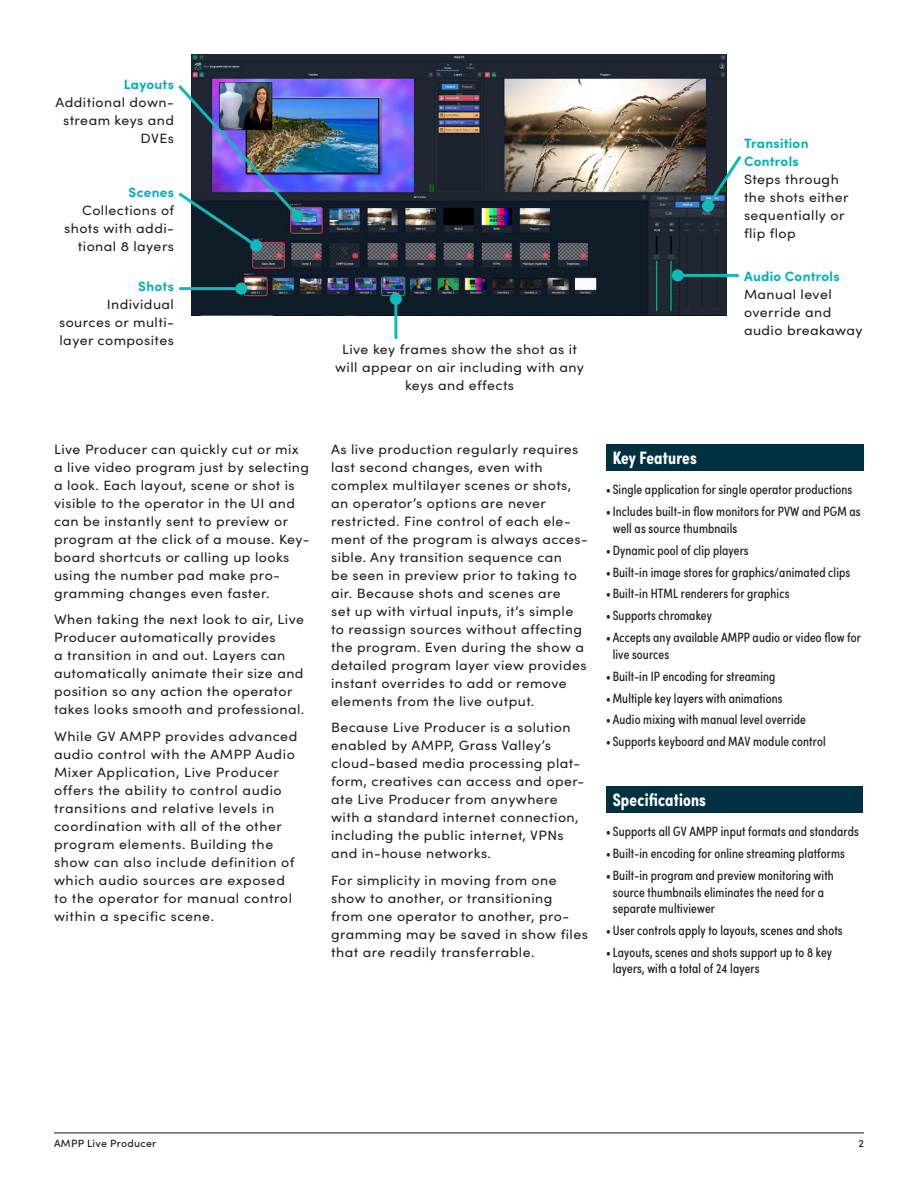
<style>
.page{position:relative;width:918px;height:1188px;background:#fff}
.page>*{position:absolute;margin:0;border:0;box-sizing:border-box;transform-origin:0 0}
._01_Table_Heading_12{font:700 18px "Sofia Pro Condensed";letter-spacing:.01em;color:#fff}
._00_Cond_Section_Hea{font:700 18px "Sofia Pro Condensed";letter-spacing:.01em;color:#fff}
._01_Body_copy_9_12pt{font:13.5px/18px "Sofia Pro";letter-spacing:.03em;color:#231f20;scale:1.05 1}
.t1{font:13.5px/16.5px "Sofia Pro Condensed";letter-spacing:.01em;color:#231f20}
._04_Heading_C_9_12pt{font:700 13.5px/18px "Sofia Pro";letter-spacing:.02em;color:#00afbc}
.t2{font:500 10.5px "Sofia Pro";letter-spacing:.03em;color:#231f20}
</style>
<div class="page">
<hr style="left:54px;top:1132px;width:810px;height:1px;background:#231f20">
<div style="left:606px;top:444px;width:258px;height:27px;background:#003140"></div>
<img style="left:191px;top:54px;width:535px;height:261px">
<div style="left:291px;top:210px;width:12px;height:12px;background:#10bab9;border-radius:50%"></div>
<img style="left:178px;top:82px;width:123px;height:168px">
<div style="left:250px;top:240px;width:12px;height:12px;background:#10bab9;border-radius:50%"></div>
<hr style="left:179px;top:287px;width:62px;height:3px;background:#10bab9">
<div style="left:235px;top:283px;width:12px;height:12px;background:#10bab9;border-radius:50%"></div>
<hr style="left:394px;top:299px;width:3px;height:40px;background:#10bab9">
<div style="left:390px;top:293px;width:12px;height:12px;background:#10bab9;border-radius:50%"></div>
<svg style="left:704px;top:153px;width:38px;height:57px"></svg>
<div style="left:702px;top:200px;width:12px;height:12px;background:#10bab9;border-radius:50%"></div>
<hr style="left:678px;top:274px;width:61px;height:3px;background:#10bab9">
<div style="left:672px;top:269px;width:12px;height:12px;background:#10bab9;border-radius:50%"></div>
<div style="left:606px;top:786px;width:257px;height:27px;background:#003140"></div>
<p class="_04_Heading_C_9_12pt" style="left:124px;top:74px;width:52px">Layouts</p>
<p class="_01_Body_copy_9_12pt" style="left:56px;top:93px;width:114px;text-align:right">Additional down&shy;stream keys and<br>DVEs</p>
<p class="_04_Heading_C_9_12pt" style="left:129px;top:182px;width:47px">Scenes</p>
<p class="_01_Body_copy_9_12pt" style="left:64px;top:200px;width:106px;text-align:right">Collections of shots with addi&shy;tional 8 layers</p>
<p class="_04_Heading_C_9_12pt" style="left:138px;top:276px;width:37px">Shots</p>
<p class="_01_Body_copy_9_12pt" style="left:59px;top:295px;width:111px;text-align:justify;text-indent:48px">Individual sources or multi&shy;layer composites</p>
<p class="_01_Body_copy_9_12pt" style="left:54px;top:439px;width:245px">Live Producer can quickly cut or mix a live video program just by selecting a look. Each layout, scene or shot is visible to the operator in the UI and can be instantly sent to preview or program at the click of a mouse. Key&shy;board shortcuts or calling up looks using the number pad make pro&shy;gramming changes even faster.</p>
<p class="_01_Body_copy_9_12pt" style="left:54px;top:610px;width:240px">When taking the next look to air, Live Producer automatically provides<br>a transition in and out. Layers can automatically animate their size and position so any action the operator takes looks smooth and professional.</p>
<p class="_01_Body_copy_9_12pt" style="left:54px;top:726px;width:233px">While GV AMPP provides advanced audio control with the AMPP Audio<br>Mixer Application, Live Producer offers the ability to control audio transitions and relative levels in coordination with all of the other program elements. Building the show can also include definition of which audio sources are exposed to the operator for manual control within a specific scene.</p>
<p class="_01_Body_copy_9_12pt" style="left:335px;top:340px;width:238px;text-align:center">Live key frames show the shot as it will appear on air including with any keys and effects</p>
<p class="_04_Heading_C_9_12pt" style="left:744px;top:134px;width:66px">Transition<br>Controls</p>
<p class="_01_Body_copy_9_12pt" style="left:744px;top:170px;width:101px">Steps through the shots either sequentially or flip flop</p>
<p class="_04_Heading_C_9_12pt" style="left:744px;top:266px;width:97px">Audio Controls</p>
<p class="_01_Body_copy_9_12pt" style="left:744px;top:284px;width:115px">Manual level override and audio breakaway</p>
<p class="_01_Body_copy_9_12pt" style="left:331px;top:439px;width:246px">As live production regularly requires last second changes, even with complex multilayer scenes or shots, an operator’s options are never restricted. Fine control of each ele&shy;ment of the program is always acces&shy;sible. Any transition sequence can<br>be seen in preview prior to taking to air. Because shots and scenes are<br>set up with virtual inputs, it’s simple to reassign sources without affecting the program. Even during the show a detailed program layer view provides instant overrides to add or remove elements from the live output.</p>
<p class="_01_Body_copy_9_12pt" style="left:331px;top:718px;width:243px">Because Live Producer is a solution enabled by AMPP, Grass Valley’s cloud-based media processing plat&shy;form, creatives can access and oper&shy;ate Live Producer from anywhere with a standard internet connection, including the public internet, VPNs and in-house networks.</p>
<p class="_01_Body_copy_9_12pt" style="left:331px;top:870px;width:246px">For simplicity in moving from one show to another, or transitioning<br>from one operator to another, pro&shy;gramming may be saved in show files that are readily transferrable.</p>
<p class="_00_Cond_Section_Hea" style="left:613px;top:444px;width:86px">Key Features</p>
<p class="t1" style="left:606px;top:481px;width:248px">• Single application for single operator productions</p>
<p class="t1" style="left:613px;top:503px;width:249px;text-indent:-7px">•Includes built-in flow monitors for PVW and PGM as well as source thumbnails</p>
<p class="t1" style="left:606px;top:541px;width:144px">• Dynamic pool of clip players</p>
<p class="t1" style="left:606px;top:563px;width:246px">• Built-in image stores for graphics/animated clips</p>
<p class="t1" style="left:606px;top:585px;width:185px">• Built-in HTML renderers for graphics</p>
<p class="t1" style="left:606px;top:607px;width:107px">• Supports chromakey</p>
<p class="t1" style="left:613px;top:629px;width:250px;text-indent:-7px">• Accepts any available AMPP audio or video flow for live sources</p>
<p class="t1" style="left:606px;top:667px;width:171px">• Built-in IP encoding for streaming</p>
<p class="t1" style="left:606px;top:689px;width:178px">•Multiple key layers with animations</p>
<p class="t1" style="left:606px;top:711px;width:201px">• Audio mixing with manual level override</p>
<p class="t1" style="left:606px;top:733px;width:221px">• Supports keyboard and MAV module control</p>
<p class="_01_Table_Heading_12" style="left:613px;top:786px;width:95px">Specifications</p>
<p class="t1" style="left:606px;top:823px;width:254px">• Supports all GV AMPP input formats and standards</p>
<p class="t1" style="left:606px;top:844px;width:240px">• Built-in encoding for online streaming platforms</p>
<p class="t1" style="left:613px;top:866px;width:223px;text-indent:-7px">• Built-in program and preview monitoring with source thumbnails eliminates the need for a separate multiviewer</p>
<p class="t1" style="left:606px;top:921px;width:238px">• User controls apply to layouts, scenes and shots</p>
<p class="t1" style="left:613px;top:943px;width:221px;text-indent:-7px">•Layouts, scenes and shots support up to 8 key layers, with a total of 24 layers</p>
<p class="t2" style="left:54px;top:1136px;width:104px">AMPP Live Producer</p>
<p class="t2" style="left:859px;top:1136px;width:7px">2</p>
</div>
